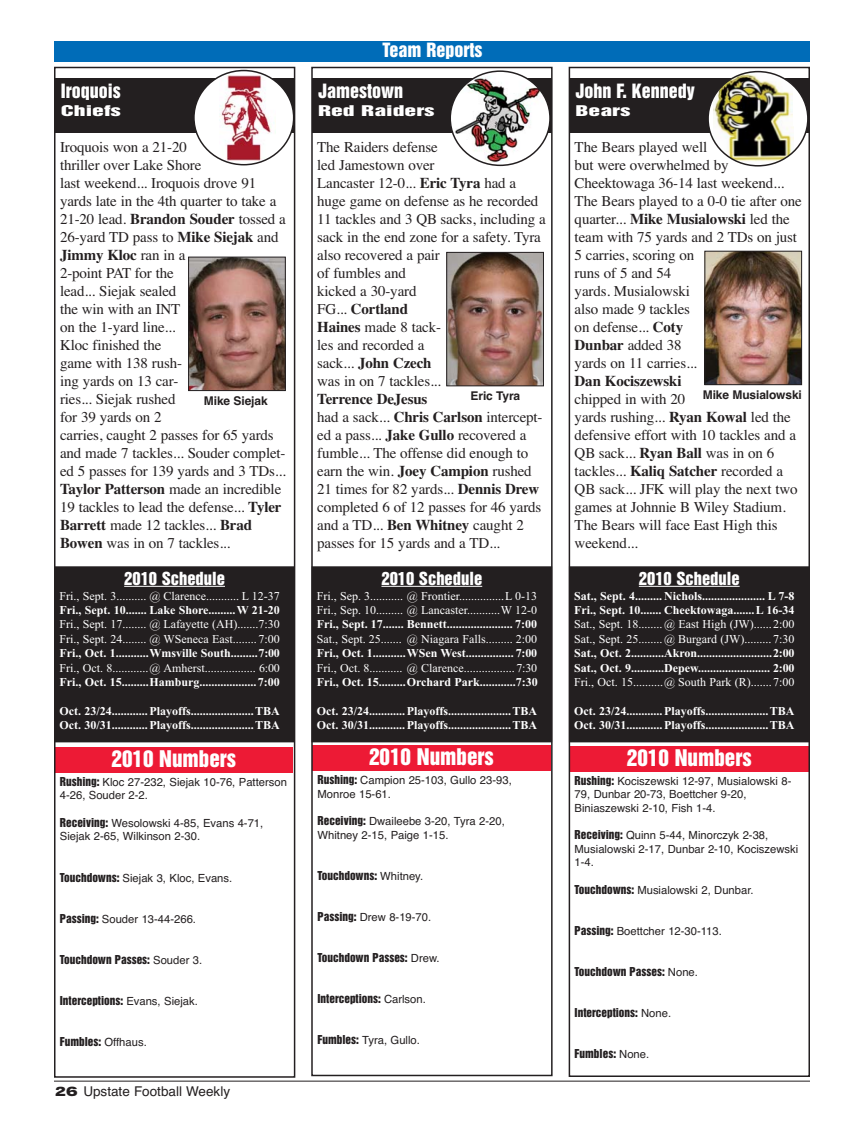
<style>
.page{position:relative;width:864px;height:1134px;background:#fff}
.page>*{position:absolute;margin:0;border:0;box-sizing:border-box;transform-origin:0 0}
.t1{font:21px "Helvetica Inserat";color:#fff}
.t2{font:18px "Helvetica Inserat";color:#fff}
.t3{font:16.5px "Helvetica Inserat";color:#fff}
.t4{font:15px/18px "Times";letter-spacing:-.01em;color:#231f20}
.t5{font:13.5px "Helvetica";color:#231f20}
.t6{font:13.5px "Helvetica Inserat";color:#fff;scale:1.75 1}
.t7{font:12px/14.4px "Times New Roman";color:#fff;text-align:justify}
.t8{font:700 12px/14.4px "Times New Roman";color:#fff}
.t9{font:700 12px "Helvetica";letter-spacing:-.01em;color:#231f20}
.t10{font:11.25px/13.5px "Helvetica";color:#231f20}
.t11{font:11.25px "Helvetica Inserat";color:#231f20}
.s1{font-weight:700}
.s2{font-weight:400}
.s3{font-family:"Helvetica Inserat"}
.s4{font-family:"Helvetica"}
.s5{font-family:"Akzidenz Grotesk BE";font-weight:700;font-stretch:expanded}
</style>
<div class="page">
<div style="left:570px;top:746px;width:239px;height:25px;background:#ed1a35"></div>
<div style="left:312px;top:745px;width:239px;height:25px;background:#ed1a35"></div>
<hr style="left:54px;top:1081px;width:756px;height:1px;background:#231f20">
<div style="left:311px;top:67px;width:242px;height:1009px;border:2px solid #231f20"></div>
<div style="left:312px;top:78px;width:239px;height:55px;background:#231f20"></div>
<div style="left:312px;top:567px;width:239px;height:175px;background:#231f20"></div>
<div style="left:312px;top:567px;width:240px;height:175px;border:1px solid #231f20"></div>
<hr style="left:381px;top:586px;width:101px;height:1px;background:#fff">
<div style="left:569px;top:67px;width:241px;height:1010px;border:2px solid #231f20"></div>
<div style="left:569px;top:78px;width:240px;height:55px;background:#231f20"></div>
<div style="left:570px;top:567px;width:239px;height:175px;background:#231f20"></div>
<div style="left:569px;top:567px;width:240px;height:175px;border:1px solid #231f20"></div>
<hr style="left:639px;top:586px;width:101px;height:1px;background:#fff">
<img style="left:448px;top:254px;width:94px;height:130px">
<div style="left:446px;top:252px;width:98px;height:134px;border:1px solid #231f20"></div>
<img style="left:706px;top:253px;width:94px;height:130px">
<div style="left:704px;top:251px;width:98px;height:134px;border:1px solid #231f20"></div>
<div style="left:55px;top:41px;width:755px;height:21px;background:#006cb8"></div>
<img style="left:451px;top:70px;width:100px;height:96px">
<img style="left:708px;top:71px;width:101px;height:96px">
<div style="left:55px;top:748px;width:238px;height:25px;background:#ed1a35"></div>
<div style="left:54px;top:67px;width:241px;height:1011px;border:2px solid #231f20"></div>
<div style="left:55px;top:78px;width:239px;height:55px;background:#231f20"></div>
<div style="left:55px;top:567px;width:239px;height:175px;background:#231f20"></div>
<div style="left:55px;top:567px;width:240px;height:175px;border:1px solid #231f20"></div>
<hr style="left:124px;top:586px;width:101px;height:1px;background:#fff">
<img style="left:190px;top:259px;width:94px;height:130px">
<div style="left:188px;top:257px;width:98px;height:134px;border:1px solid #231f20"></div>
<svg style="left:194px;top:70px;width:100px;height:95px"></svg>
<p class="t2" style="left:382px;top:43px;width:101px">Team Reports</p>
<p class="t2" style="left:61px;top:84px;width:61px">Iroquois</p>
<p class="t6" style="left:61px;top:106px;width:36px">Chiefs</p>
<p class="t2" style="left:318px;top:84px;width:86px">Jamestown</p>
<p class="t6" style="left:318px;top:106px;width:68px">Red Raiders</p>
<p class="t2" style="left:575px;top:84px;width:121px">John F. Kennedy</p>
<p class="t6" style="left:575px;top:106px;width:33px">Bears</p>
<p class="t4" style="left:60px;top:139px;width:227px">Iroquois won a 21-20<br>thriller over Lake Shore<br>last weekend... Iroquois drove 91 yards late in the 4th quarter to take a<br>21-20 lead. <span class="s1">Brandon Souder</span> tossed a<br>26-yard TD pass to <span class="s1">Mike Siejak</span> and<br><span class="s1">Jimmy Kloc</span> ran in a<br>2-point PAT for the<br>lead... Siejak sealed<br>the win with an INT<br>on the 1-yard line...<br>Kloc finished the<br>game with 138 rush-<br>ing yards on 13 car-<br>ries... Siejak rushed<br>for 39 yards on 2<br>carries, caught 2 passes for 65 yards and made 7 tackles... Souder complet&shy;ed 5 passes for 139 yards and 3 TDs...<br><span class="s1">Taylor Patterson</span> made an incredible<br>19 tackles to lead the defense... <span class="s1">Tyler<br>Barrett</span> made 12 tackles... <span class="s1">Brad<br>Bowen</span> was in on 7 tackles...</p>
<p class="t9" style="left:204px;top:396px;width:65px">Mike Siejak</p>
<p class="t4" style="left:575px;top:139px;width:229px">The Bears played well<br>but were overwhelmed by<br>Cheektowaga 36-14 last weekend...<br>The Bears played to a 0-0 tie after one quarter... <span class="s1">Mike Musialowski</span> led the team with 75 yards and 2 TDs on just<br>5 carries, scoring on<br>runs of 5 and 54<br>yards. Musialowski<br>also made 9 tackles<br>on defense... <span class="s1">Coty<br>Dunbar</span> added 38<br>yards on 11 carries...<br><span class="s1">Dan Kociszewski<br></span>chipped in with 20<br>yards rushing... <span class="s1">Ryan Kowal</span> led the defensive effort with 10 tackles and a<br>QB sack... <span class="s1">Ryan Ball</span> was in on 6 tackles... <span class="s1">Kaliq Satcher</span> recorded a<br>QB sack... JFK will play the next two games at Johnnie B Wiley Stadium.<br>The Bears will face East High this weekend...</p>
<p class="t4" style="left:317px;top:139px;width:230px">The Raiders defense<br>led Jamestown over<br>Lancaster 12-0... <span class="s1">Eric Tyra</span> had a huge game on defense as he recorded<br>11 tackles and 3 QB sacks, including a sack in the end zone for a safety. Tyra also recovered a pair<br>of fumbles and<br>kicked a 30-yard<br>FG... <span class="s1">Cortland<br>Haines</span> made 8 tack-<br>les and recorded a<br>sack... <span class="s1">John Czech<br></span>was in on 7 tackles...<br><span class="s1">Terrence DeJesus<br></span>had a sack... <span class="s1">Chris Carlson</span> intercept&shy;ed a pass... <span class="s1">Jake Gullo</span> recovered a fumble... The offense did enough to earn the win. <span class="s1">Joey Campion</span> rushed<br>21 times for 82 yards... <span class="s1">Dennis Drew </span>completed 6 of 12 passes for 46 yards and a TD... <span class="s1">Ben Whitney</span> caught 2 passes for 15 yards and a TD...</p>
<p class="t9" style="left:471px;top:392px;width:51px">Eric Tyra</p>
<p class="t9" style="left:703px;top:390px;width:101px">Mike Musialowski</p>
<p class="t3" style="left:124px;top:571px;width:102px">2010 Schedule</p>
<p class="t7" style="left:59px;top:590px;width:222px">Fri., Sept. 3.......... @ Clarence........... L 12-37<br><span class="s1">Fri., Sept. 10....... Lake Shore.........W 21-20<br></span>Fri., Sept. 17........ @ Lafayette (AH).......7:30<br>Fri., Sept. 24........ @ WSeneca East........ 7:00<br><span class="s1">Fri., Oct. 1...........Wmsville South.........7:00<br></span>Fri., Oct. 8............@ Amherst................. 6:00<br><span class="s1">Fri., Oct. 15.........Hamburg................... 7:00</span></p>
<p class="t8" style="left:59px;top:705px;width:222px">Oct. 23/24............ Playoffs..................... TBA<br>Oct. 30/31............ Playoffs..................... TBA</p>
<p class="t3" style="left:381px;top:571px;width:102px">2010 Schedule</p>
<p class="t7" style="left:317px;top:590px;width:223px">Fri., Sep. 3........... @ Frontier...............L 0-13<br>Fri., Sep. 10......... @ Lancaster...........W 12-0<br><span class="s1">Fri., Sept. 17....... Bennett...................... 7:00<br></span>Sat., Sept. 25....... @ Niagara Falls......... 2:00<br><span class="s1">Fri., Oct. 1...........WSen West................ 7:00<br></span>Fri., Oct. 8........... @ Clarence................. 7:30<br><span class="s1">Fri., Oct. 15.........Orchard Park............7:30</span></p>
<p class="t8" style="left:317px;top:705px;width:222px">Oct. 23/24............ Playoffs..................... TBA<br>Oct. 30/31............ Playoffs..................... TBA</p>
<p class="t3" style="left:639px;top:571px;width:102px">2010 Schedule</p>
<p class="t8" style="left:574px;top:590px;width:222px;text-align:justify">Sat., Sept. 4......... Nichols..................... L 7-8<br>Fri., Sept. 10....... Cheektowaga....... L 16-34<br><span class="s2">Sat., Sept. 18........ @ East High (JW)...... 2:00<br>Sat., Sept. 25........ @ Burgard (JW)......... 7:30<br></span>Sat., Oct. 2...........Akron.........................2:00<br>Sat., Oct. 9...........Depew........................ 2:00<br><span class="s2">Fri., Oct. 15..........@ South Park (R)....... 7:00</span></p>
<p class="t8" style="left:574px;top:705px;width:222px">Oct. 23/24............ Playoffs..................... TBA<br>Oct. 30/31............ Playoffs..................... TBA</p>
<p class="t1" style="left:112px;top:751px;width:126px">2010 Numbers</p>
<p class="t1" style="left:369px;top:748px;width:126px">2010 Numbers</p>
<p class="t1" style="left:627px;top:749px;width:126px">2010 Numbers</p>
<p class="t10" style="left:60px;top:776px;width:229px"><span class="s3">Rushing:</span> Kloc 27-232, Siejak 10-76, Patterson<br>4-26, Souder 2-2.</p>
<p class="t10" style="left:60px;top:817px;width:205px"><span class="s3">Receiving:</span> Wesolowski 4-85, Evans 4-71,<br>Siejak 2-65, Wilkinson 2-30.</p>
<p class="t10" style="left:60px;top:872px;width:174px"><span class="s3">Touchdowns:</span> Siejak 3, Kloc, Evans.</p>
<p class="t10" style="left:60px;top:913px;width:138px"><span class="s3">Passing:</span> Souder 13-44-266.</p>
<p class="t11" style="left:60px;top:955px;width:144px">Touchdown Passes: <span class="s4">Souder 3.</span></p>
<p class="t11" style="left:60px;top:996px;width:140px">Interceptions: <span class="s4">Evans, Siejak.</span></p>
<p class="t11" style="left:60px;top:1037px;width:88px">Fumbles: <span class="s4">Offhaus.</span></p>
<p class="t10" style="left:318px;top:774px;width:196px"><span class="s3">Rushing:</span> Campion 25-103, Gullo 23-93,<br>Monroe 15-61.</p>
<p class="t10" style="left:318px;top:816px;width:189px"><span class="s3">Receiving:</span> Dwaileebe 3-20, Tyra 2-20,<br>Whitney 2-15, Paige 1-15.</p>
<p class="t11" style="left:318px;top:871px;width:107px">Touchdowns: <span class="s4">Whitney.</span></p>
<p class="t10" style="left:318px;top:911px;width:115px"><span class="s3">Passing:</span> Drew 8-19-70.</p>
<p class="t11" style="left:318px;top:953px;width:124px">Touchdown Passes: <span class="s4">Drew.</span></p>
<p class="t11" style="left:318px;top:994px;width:110px">Interceptions: <span class="s4">Carlson.</span></p>
<p class="t10" style="left:318px;top:1034px;width:104px"><span class="s3">Fumbles:</span> Tyra, Gullo.</p>
<p class="t10" style="left:575px;top:775px;width:218px"><span class="s3">Rushing:</span> Kociszewski 12-97, Musialowski 8-<br>79, Dunbar 20-73, Boettcher 9-20,<br>Biniaszewski 2-10, Fish 1-4.</p>
<p class="t10" style="left:575px;top:830px;width:225px"><span class="s3">Receiving:</span> Quinn 5-44, Minorczyk 2-38,<br>Musialowski 2-17, Dunbar 2-10, Kociszewski<br>1-4.</p>
<p class="t10" style="left:575px;top:884px;width:181px"><span class="s3">Touchdowns:</span> Musialowski 2, Dunbar.</p>
<p class="t10" style="left:575px;top:925px;width:149px"><span class="s3">Passing:</span> Boettcher 12-30-113.</p>
<p class="t11" style="left:575px;top:967px;width:125px">Touchdown Passes: <span class="s4">None.</span></p>
<p class="t11" style="left:575px;top:1008px;width:98px">Interceptions: <span class="s4">None.</span></p>
<p class="t11" style="left:575px;top:1049px;width:76px">Fumbles: <span class="s4">None.</span></p>
<p class="t5" style="left:55px;top:1086px;width:177px"><span class="s5">26</span> Upstate Football Weekly</p>
</div>
